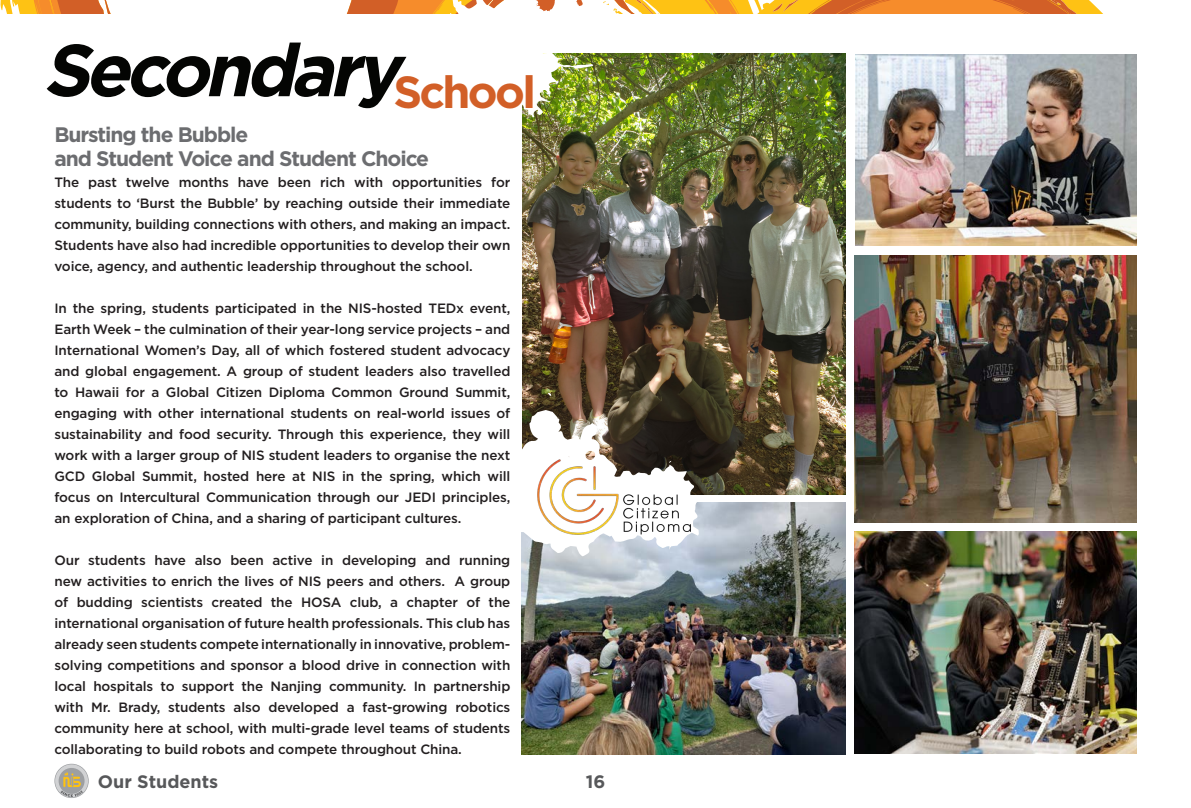
<style>
.page{position:relative;width:1191px;height:808px;background:#fff}
.page>*{position:absolute;margin:0;border:0;box-sizing:border-box;transform-origin:0 0}
.t1{font:italic 700 73.5px "Gotham";color:#040503}
.t2{font:700 45px "Gotham";letter-spacing:-.06em;color:#d25f27}
.t3{font:700 21px "Gotham";letter-spacing:-.05em;color:#6c6d70}
.t4{font:700 18px "Gotham";color:#57585a}
.t5{font:500 13.5px/21px "Gotham";letter-spacing:-.01em;color:#231f20;text-align:justify}
</style>
<div class="page">
<svg style="left:54px;top:764px;width:35px;height:34px"></svg>
<div style="left:55px;top:764px;width:33px;height:33px;background:#d1d2d4;border-radius:50%"></div>
<div style="left:59px;top:768px;width:26px;height:26px;background:#9d9fa2;border-radius:50%"></div>
<svg style="left:60px;top:772px;width:23px;height:25px"></svg>
<img style="left:522px;top:502px;width:323px;height:252px">
<img style="left:522px;top:132px;width:323px;height:362px">
<img style="left:521px;top:393px;width:178px;height:232px">
<img style="left:855px;top:132px;width:281px;height:114px">
<img style="left:0;top:0;width:1137px;height:132px">
<img style="left:854px;top:255px;width:282px;height:267px">
<img style="left:854px;top:531px;width:282px;height:222px">
<img style="left:537px;top:458px;width:154px;height:77px">
<p class="t1" style="left:42px;top:21px;width:379px">Secondary</p>
<p class="t2" style="left:393px;top:62px;width:144px">School</p>
<p class="t3" style="left:54px;top:120px;width:195px">Bursting the Bubble</p>
<p class="t3" style="left:54px;top:144px;width:376px">and Student Voice and Student Choice</p>
<p class="t5" style="left:54px;top:171px;width:457px">The past twelve months have been rich with opportunities for students to ‘Burst the Bubble’ by reaching outside their immediate community, building connections with others, and making an impact.<br>Students have also had incredible opportunities to develop their own voice, agency, and authentic leadership throughout the school.</p>
<p class="t5" style="left:54px;top:297px;width:457px">In the spring, students participated in the NIS-hosted TEDx event, Earth Week – the culmination of their year-long service projects – and International Women’s Day, all of which fostered student advocacy and global engagement. A group of student leaders also travelled to Hawaii for a Global Citizen Diploma Common Ground Summit, engaging with other international students on real-world issues of sustainability and food security. Through this experience, they will work with a larger group of NIS student leaders to organise the next GCD Global Summit, hosted here at NIS in the spring, which will focus on Intercultural Communication through our JEDI principles, an exploration of China, and a sharing of participant cultures.</p>
<p class="t5" style="left:54px;top:549px;width:457px">Our students have also been active in developing and running new activities to enrich the lives of NIS peers and others. A group of budding scientists created the HOSA club, a chapter of the international organisation of future health professionals. This club has already seen students compete internationally in innovative, problem&shy;solving competitions and sponsor a blood drive in connection with local hospitals to support the Nanjing community. In partnership with Mr. Brady, students also developed a fast-growing robotics community here at school, with multi-grade level teams of students collaborating to build robots and compete throughout China.</p>
<h3 class="t4" style="left:98px;top:770px;width:122px">Our Students</h3>
<h3 class="t4" style="left:586px;top:770px;width:21px">16</h3>
</div>
